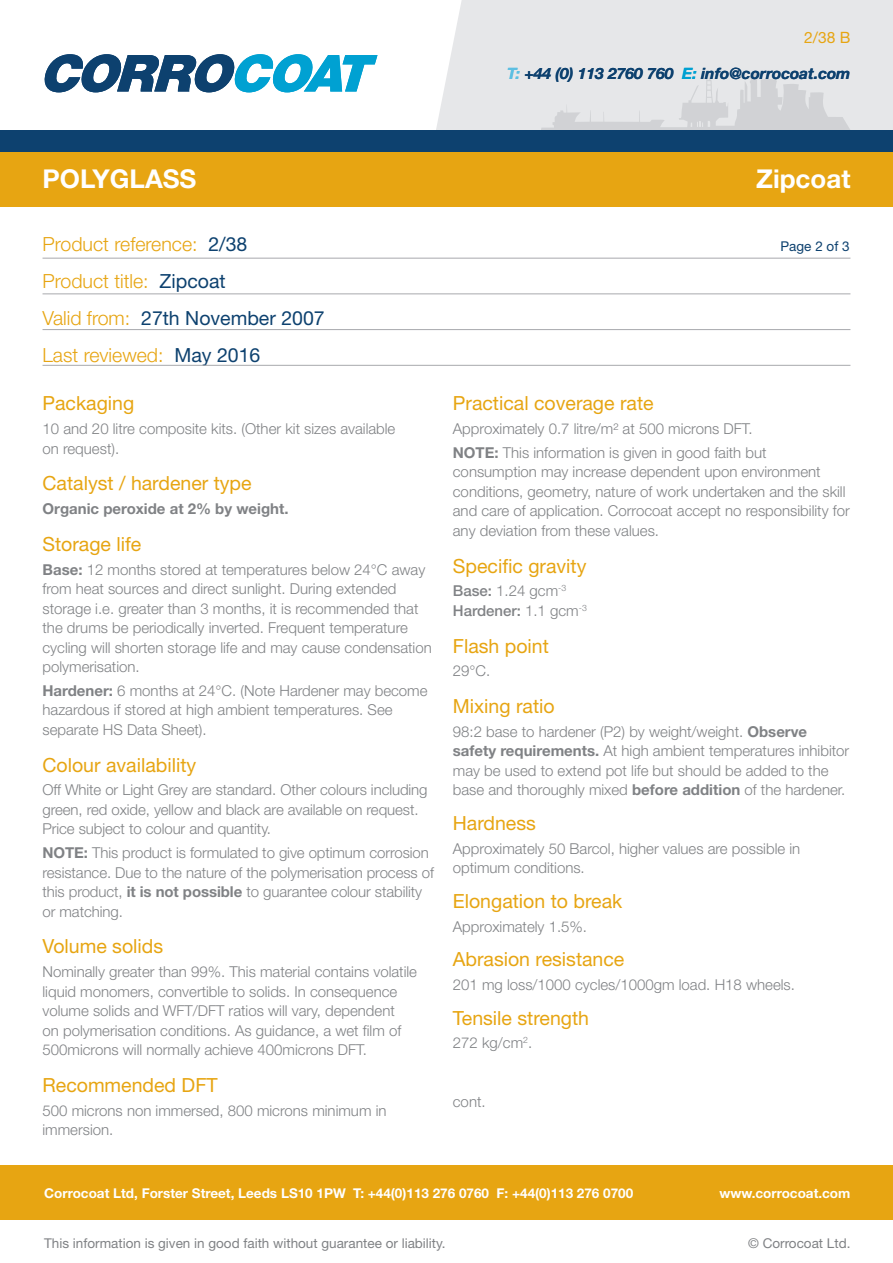
<style>
.page{position:relative;width:893px;height:1263px;background:#fff}
.page>*{position:absolute;margin:0;border:0;box-sizing:border-box;transform-origin:0 0}
.t1{font:700 25.95px "Helvetica Neue LT Std";color:#fff}
.Paragraph_Style_1{font:19.5px "Helvetica Neue LT Std";color:#e7a512}
.t2{font:300 19.5px "Helvetica Neue LT Std";color:#e7a512}
.t3{font:19.5px "Helvetica Neue LT Std";color:#0d416f}
.t4{font:italic 700 15.6px "Helvetica Neue LT Std";color:#0d416f}
.t5{font:15.6px "Helvetica Neue LT Std";color:#e7a512}
.Paragraph_Style_2{font:300 15px/19.5px "Helvetica Neue LT Std";color:#808285}
.Paragraph_Style_1-2{font:300 15px/19.5px "Helvetica Neue LT Std";color:#808285}
.Paragraph_Style_2-2{font:500 15px/19.5px "Helvetica Neue LT Std";color:#808285}
.Paragraph_Style_2-3{font:700 15px "Helvetica Neue LT Std";color:#808285}
.t6{font:700 13.5px "Helvetica Neue LT Std";color:#fff}
.t7{font:13.5px "Helvetica Neue LT Std";color:#808285}
.t8{font:13.5px "Helvetica Neue LT Std";color:#0d416f}
.s1{color:#5dbfe2}
.s2{color:#00a1d2}
.s3{font-weight:400;color:#0d416f}
.s4{font-weight:300;color:#e7a512}
.s5{font-weight:700}
.s6{font-weight:300}
</style>
<div class="page">
<div style="left:0;top:1165px;width:893px;height:55px;background:#e7a512"></div>
<div style="left:436px;top:0;width:457px;height:131px;background:#e6e7e9"></div>
<svg style="left:541px;top:74px;width:309px;height:57px;background:#dadcdf"></svg>
<div style="left:0;top:152px;width:893px;height:55px;background:#e7a512"></div>
<svg style="left:44px;top:54px;width:333px;height:38px"></svg>
<div style="left:0;top:131px;width:893px;height:21px;background:#0d416f"></div>
<hr style="left:43px;top:258px;width:807px;height:1px;background:#a8a9ad">
<hr style="left:43px;top:293px;width:807px;height:1px;background:#a8a9ad">
<hr style="left:43px;top:365px;width:807px;height:1px;background:#a8a9ad">
<hr style="left:43px;top:329px;width:807px;height:1px;background:#a8a9ad">
<p class="t5" style="left:804px;top:28px;width:48px">2/38 B</p>
<p class="t1" style="left:43px;top:163px;width:155px">POLYGLASS</p>
<p class="t4" style="left:507px;top:64px;width:345px"><span class="s1">T:</span> +44 (0) 113 2760 760 <span class="s2">E:</span> info@corrocoat.com</p>
<p class="t1" style="left:756px;top:163px;width:96px">Zipcoat</p>
<p class="t2" style="left:43px;top:232px;width:206px">Product reference: <span class="s3">2/38</span></p>
<p class="t8" style="left:781px;top:238px;width:71px">Page 2 of 3</p>
<p class="t2" style="left:43px;top:269px;width:185px">Product title: <span class="s3">Zipcoat</span></p>
<p class="t3" style="left:43px;top:306px;width:284px"><span class="s4">Valid from:</span> 27th November 2007</p>
<p class="t2" style="left:43px;top:343px;width:219px">Last reviewed: <span class="s3">May 2016</span></p>
<p class="Paragraph_Style_1" style="left:43px;top:392px;width:93px">Packaging</p>
<p class="Paragraph_Style_2" style="left:43px;top:419px;width:354px">10 and 20 litre composite kits. (Other kit sizes available on request).</p>
<p class="Paragraph_Style_1" style="left:43px;top:472px;width:211px">Catalyst / hardener type</p>
<p class="Paragraph_Style_2-3" style="left:43px;top:499px;width:248px">Organic peroxide at 2% by weight.</p>
<p class="Paragraph_Style_1" style="left:43px;top:532px;width:100px">Storage life</p>
<p class="Paragraph_Style_2" style="left:43px;top:559px;width:391px"><span class="s5">Base:</span> 12 months stored at temperatures below 24°C away from heat sources and direct sunlight. During extended storage i.e. greater than 3 months, it is recommended that the drums be periodically inverted. Frequent temperature cycling will shorten storage life and may cause condensation polymerisation.</p>
<p class="Paragraph_Style_2" style="left:43px;top:680px;width:387px"><span class="s5">Hardener:</span> 6 months at 24°C. (Note Hardener may become hazardous if stored at high ambient temperatures. See separate HS Data Sheet).</p>
<p class="Paragraph_Style_1" style="left:43px;top:753px;width:155px">Colour availability</p>
<p class="Paragraph_Style_2" style="left:43px;top:780px;width:387px">Off White or Light Grey are standard. Other colours including green, red oxide, yellow and black are available on request.<br>Price subject to colour and quantity.</p>
<p class="Paragraph_Style_2" style="left:43px;top:843px;width:393px"><span class="s5">NOTE:</span> This product is formulated to give optimum corrosion resistance. Due to the nature of the polymerisation process of this product, <span class="s5">it is not possible</span> to guarantee colour stability or matching.</p>
<p class="Paragraph_Style_1" style="left:43px;top:935px;width:122px">Volume solids</p>
<p class="Paragraph_Style_2" style="left:43px;top:962px;width:376px">Nominally greater than 99%. This material contains volatile liquid monomers, convertible to solids. In consequence volume solids and WFT/DFT ratios will vary, dependent<br>on polymerisation conditions. As guidance, a wet film of 500microns will normally achieve 400microns DFT.</p>
<p class="Paragraph_Style_1" style="left:43px;top:1073px;width:177px">Recommended DFT</p>
<p class="Paragraph_Style_1-2" style="left:43px;top:1100px;width:345px">500 microns non immersed, 800 microns minimum in immersion.</p>
<p class="Paragraph_Style_1" style="left:453px;top:392px;width:202px">Practical coverage rate</p>
<p class="Paragraph_Style_2" style="left:453px;top:419px;width:301px">Approximately 0.7 litre/m² at 500 microns DFT.</p>
<p class="Paragraph_Style_2" style="left:453px;top:442px;width:398px"><span class="s5">NOTE:</span> This information is given in good faith but consumption may increase dependent upon environment conditions, geometry, nature of work undertaken and the skill and care of application. Corrocoat accept no responsibility for any deviation from these values.</p>
<p class="Paragraph_Style_1" style="left:453px;top:554px;width:135px">Specific gravity</p>
<p class="Paragraph_Style_2-2" style="left:453px;top:581px;width:135px">Base: <span class="s6">1.24 gcm</span><sup>-3<br></sup>Hardener: <span class="s6">1.1 gcm</span><sup>-3</sup></p>
<p class="Paragraph_Style_1" style="left:453px;top:634px;width:98px">Flash point</p>
<p class="Paragraph_Style_2" style="left:453px;top:661px;width:39px">29°C.</p>
<p class="Paragraph_Style_1" style="left:453px;top:695px;width:103px">Mixing ratio</p>
<p class="Paragraph_Style_2" style="left:453px;top:721px;width:398px">98:2 base to hardener (P2) by weight/weight. <span class="s5">Observe safety requirements.</span> At high ambient temperatures inhibitor may be used to extend pot life but should be added to the base and thoroughly mixed <span class="s5">before addition</span> of the hardener.</p>
<p class="Paragraph_Style_1" style="left:453px;top:811px;width:85px">Hardness</p>
<p class="Paragraph_Style_2" style="left:453px;top:838px;width:349px">Approximately 50 Barcol, higher values are possible in optimum conditions.</p>
<p class="Paragraph_Style_1" style="left:453px;top:889px;width:171px">Elongation to break</p>
<p class="Paragraph_Style_2" style="left:453px;top:916px;width:136px">Approximately 1.5%.</p>
<p class="Paragraph_Style_1" style="left:453px;top:948px;width:173px">Abrasion resistance</p>
<p class="Paragraph_Style_2" style="left:453px;top:975px;width:344px">201 mg loss/1000 cycles/1000gm load. H18 wheels.</p>
<p class="Paragraph_Style_1" style="left:453px;top:1006px;width:138px">Tensile strength</p>
<p class="Paragraph_Style_2" style="left:453px;top:1033px;width:81px">272 kg/cm<sup>2</sup>.</p>
<p class="Paragraph_Style_2" style="left:453px;top:1091px;width:34px">cont.</p>
<p class="t6" style="left:44px;top:1184px;width:591px">Corrocoat Ltd, Forster Street, Leeds LS10 1PW T: +44(0)113 276 0760 F: +44(0)113 276 0700</p>
<p class="t6" style="left:719px;top:1184px;width:132px">www.corrocoat.com</p>
<p class="t7" style="left:44px;top:1235px;width:403px">This information is given in good faith without guarantee or liability.</p>
<p class="t7" style="left:748px;top:1235px;width:104px">© Corrocoat Ltd.</p>
</div>
